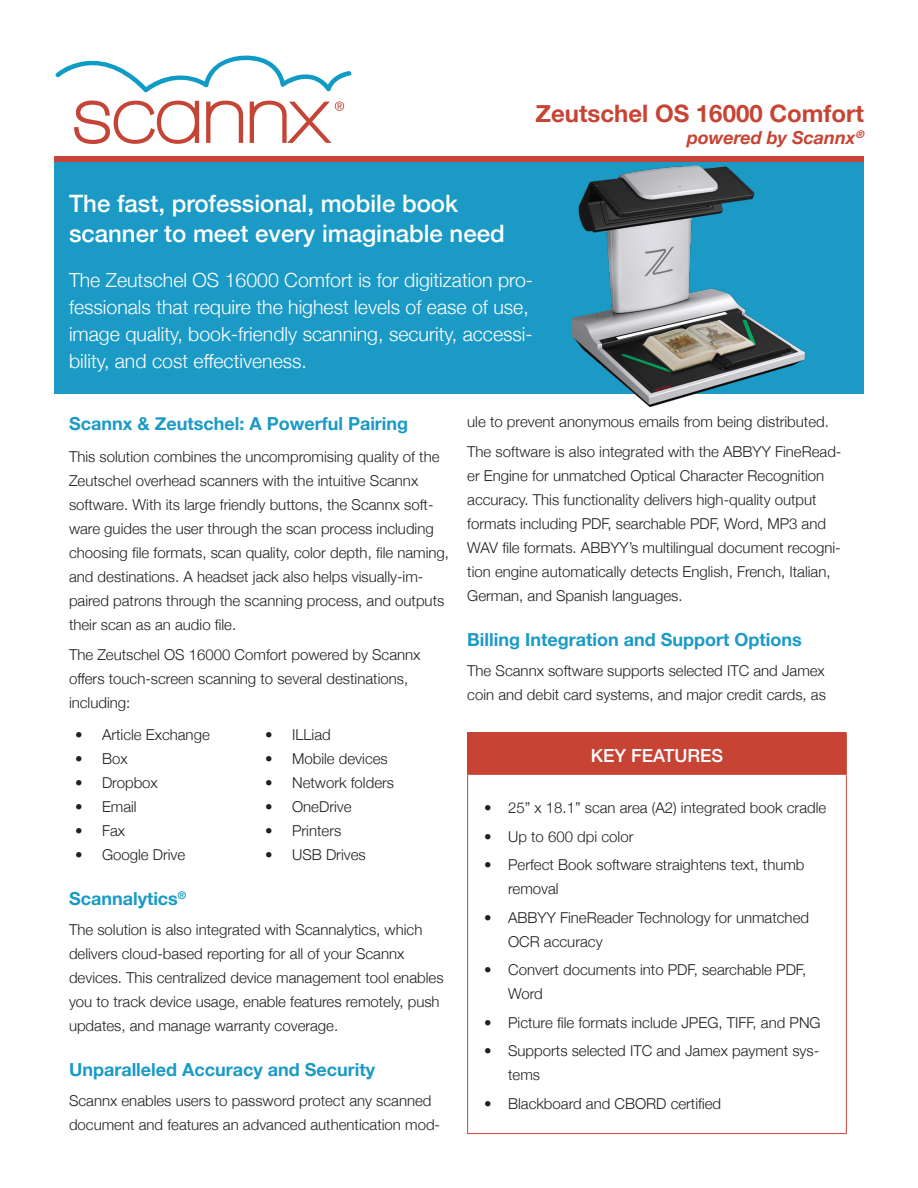
<style>
.page{position:relative;width:918px;height:1188px;background:#fff}
.page>*{position:absolute;margin:0;border:0;box-sizing:border-box;transform-origin:0 0}
.t1{font:500 24px/30px "Helvetica Neue";color:#fff}
.t2{font:700 24px "Helvetica Neue";color:#c74435}
.t3{font:300 19.5px/27px "Helvetica Neue";color:#fff}
.t4{font:700 18px "Helvetica Neue";color:#1b9ac6}
.t5{font:italic 700 18px "Helvetica Neue";color:#c74435}
.t6{font:500 18px "Helvetica Neue";color:#fff}
.t7{font:300 15px/24px "Helvetica Neue";color:#231f20}
</style>
<div class="page">
<div style="left:54px;top:162px;width:810px;height:232px;background:#1b9ac6"></div>
<svg style="left:55px;top:55px;width:297px;height:38px"></svg>
<svg style="left:74px;top:101px;width:125px;height:43px"></svg>
<svg style="left:206px;top:101px;width:37px;height:42px"></svg>
<svg style="left:250px;top:101px;width:94px;height:42px"></svg>
<div style="left:54px;top:157px;width:810px;height:5px;background:#c44536"></div>
<img style="left:573px;top:165px;width:232px;height:241px">
<div style="left:468px;top:733px;width:378px;height:41px;background:#c74435"></div>
<hr style="left:467px;top:732px;width:380px;height:1px;background:#c74435">
<hr style="left:467px;top:733px;width:1px;height:40px;background:#c74435">
<hr style="left:846px;top:733px;width:1px;height:40px;background:#c74435">
<hr style="left:467px;top:773px;width:380px;height:2px;background:#c74435">
<hr style="left:467px;top:775px;width:1px;height:358px;background:#c74435">
<hr style="left:846px;top:775px;width:1px;height:358px;background:#c74435">
<hr style="left:467px;top:1133px;width:380px;height:1px;background:#c74435">
<p class="t2" style="left:536px;top:95px;width:330px">Zeutschel OS 16000 Comfort</p>
<p class="t5" style="left:687px;top:123px;width:178px">powered by Scannx<sup>®</sup></p>
<p class="t1" style="left:69px;top:186px;width:437px">The fast, professional, mobile book scanner to meet every imaginable need</p>
<p class="t3" style="left:69px;top:265px;width:466px">The Zeutschel OS 16000 Comfort is for digitization pro&shy;fessionals that require the highest levels of ease of use, image quality, book-friendly scanning, security, accessi&shy;bility, and cost effectiveness.</p>
<p class="t4" style="left:69px;top:410px;width:341px">Scannx &amp; Zeutschel: A Powerful Pairing</p>
<p class="t7" style="left:69px;top:443px;width:382px">This solution combines the uncompromising quality of the Zeutschel overhead scanners with the intuitive Scannx software. With its large friendly buttons, the Scannx soft&shy;ware guides the user through the scan process including choosing file formats, scan quality, color depth, file naming, and destinations. A headset jack also helps visually-im&shy;paired patrons through the scanning process, and outputs their scan as an audio file.</p>
<p class="t7" style="left:69px;top:641px;width:353px">The Zeutschel OS 16000 Comfort powered by Scannx offers touch-screen scanning to several destinations, including:</p>
<p class="t7" style="left:75px;top:722px;width:136px">• Article Exchange</p>
<p class="t7" style="left:75px;top:746px;width:54px">• Box</p>
<p class="t7" style="left:75px;top:770px;width:84px">• Dropbox</p>
<p class="t7" style="left:75px;top:794px;width:63px">• Email</p>
<p class="t7" style="left:75px;top:818px;width:52px">• Fax</p>
<p class="t7" style="left:75px;top:842px;width:112px">• Google Drive</p>
<p class="t7" style="left:265px;top:722px;width:67px">• ILLiad</p>
<p class="t7" style="left:265px;top:746px;width:124px">• Mobile devices</p>
<p class="t7" style="left:265px;top:770px;width:130px">• Network folders</p>
<p class="t7" style="left:265px;top:794px;width:88px">• OneDrive</p>
<p class="t7" style="left:265px;top:818px;width:78px">• Printers</p>
<p class="t7" style="left:265px;top:842px;width:102px">• USB Drives</p>
<p class="t4" style="left:69px;top:885px;width:119px">Scannalytics<sup>®</sup></p>
<p class="t7" style="left:69px;top:917px;width:376px">The solution is also integrated with Scannalytics, which delivers cloud-based reporting for all of your Scannx devices. This centralized device management tool enables you to track device usage, enable features remotely, push updates, and manage warranty coverage.</p>
<p class="t4" style="left:69px;top:1056px;width:308px">Unparalleled Accuracy and Security</p>
<p class="t7" style="left:69px;top:1088px;width:373px">Scannx enables users to password protect any scanned document and features an advanced authentication mod-</p>
<p class="t7" style="left:467px;top:409px;width:363px">ule to prevent anonymous emails from being distributed.</p>
<p class="t7" style="left:467px;top:439px;width:376px">The software is also integrated with the ABBYY FineRead&shy;er Engine for unmatched Optical Character Recognition accuracy. This functionality delivers high-quality output formats including PDF, searchable PDF, Word, MP3 and WAV file formats. ABBYY’s multilingual document recogni&shy;tion engine automatically detects English, French, Italian, German, and Spanish languages.</p>
<p class="t4" style="left:467px;top:625px;width:336px">Billing Integration and Support Options</p>
<p class="t7" style="left:467px;top:658px;width:360px">The Scannx software supports selected ITC and Jamex coin and debit card systems, and major credit cards, as</p>
<p class="t6" style="left:591px;top:741px;width:134px">KEY FEATURES</p>
<p class="t7" style="left:484px;top:795px;width:344px">• 25” x 18.1” scan area (A2) integrated book cradle</p>
<p class="t7" style="left:484px;top:823px;width:151px">• Up to 600 dpi color</p>
<p class="t7" style="left:508px;top:852px;width:298px;text-indent:-24px">• Perfect Book software straightens text, thumb removal</p>
<p class="t7" style="left:508px;top:904px;width:302px;text-indent:-24px">• ABBYY FineReader Technology for unmatched<br>OCR accuracy</p>
<p class="t7" style="left:508px;top:957px;width:300px;text-indent:-24px">• Convert documents into PDF, searchable PDF,<br>Word</p>
<p class="t7" style="left:484px;top:1009px;width:338px">• Picture file formats include JPEG, TIFF, and PNG</p>
<p class="t7" style="left:508px;top:1038px;width:313px;text-indent:-24px">• Supports selected ITC and Jamex payment sys&shy;tems</p>
<p class="t7" style="left:484px;top:1090px;width:239px">• Blackboard and CBORD certified</p>
</div>
